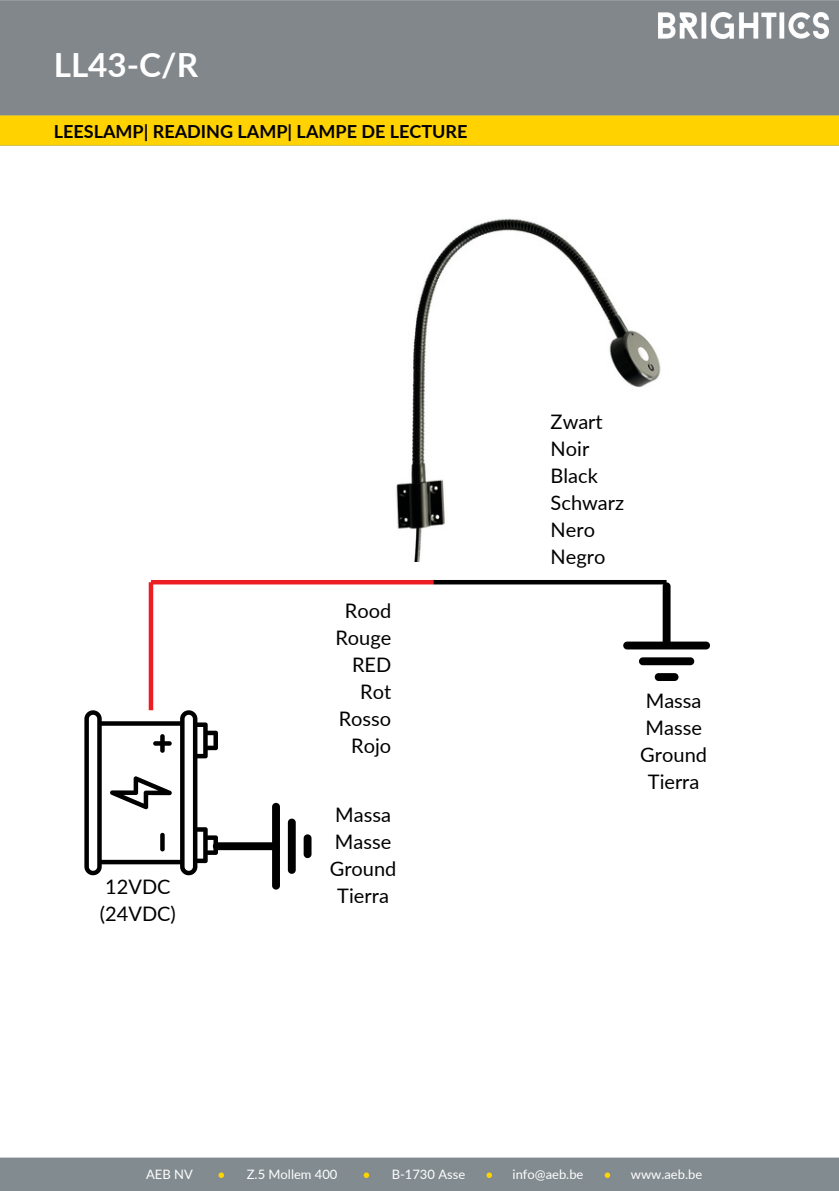
<style>
.page{position:relative;width:839px;height:1191px;background:#fff}
.page>*{position:absolute;margin:0;border:0;box-sizing:border-box;transform-origin:0 0}
.t1{font:700 33.2px "Lato";color:#fff}
.t2{font:20px/27px "Lato";color:#000}
.t3{font:700 18px "Lato";color:#000}
.t4{font:13px "Lato";color:#fff}
</style>
<div class="page">
<img style="left:0;top:0;width:838px;height:146px">
<div style="left:0;top:1157px;width:838px;height:34px;background:#828b90"></div>
<hr style="left:151px;top:580px;width:282px;height:4px;background:#ed1d24">
<hr style="left:433px;top:580px;width:233px;height:4px;background:#000">
<hr style="left:149px;top:582px;width:4px;height:128px;background:#ed1d24">
<svg style="left:84px;top:710px;width:227px;height:180px"></svg>
<svg style="left:623px;top:582px;width:87px;height:99px"></svg>
<img style="left:396px;top:218px;width:265px;height:344px">
<img style="left:659px;top:13px;width:169px;height:25px">
<p class="t1" style="left:54px;top:44px;width:146px">LL43-C/R</p>
<p class="t3" style="left:54px;top:121px;width:415px">LEESLAMP| READING LAMP| LAMPE DE LECTURE</p>
<h4 class="t2" style="left:100px;top:873px;width:77px">12VDC (24VDC)</h4>
<p class="t2" style="left:335px;top:597px;width:57px;text-align:right">Rood<br>Rouge<br>RED<br>Rot<br>Rosso<br>Rojo</p>
<p class="t2" style="left:330px;top:800px;width:68px;text-align:center">Massa<br>Masse<br>Ground<br>Tierra</p>
<p class="t2" style="left:550px;top:408px;width:75px">Zwart<br>Noir<br>Black<br>Schwarz<br>Nero<br>Negro</p>
<h4 class="t2" style="left:640px;top:686px;width:68px;text-align:center">Massa<br>Masse<br>Ground<br>Tierra</h4>
<p class="t4" style="left:146px;top:1166px;width:48px">AEB NV</p>
<h1 class="t4" style="left:247px;top:1166px;width:92px">Z.5 Mollem 400</h1>
<h2 class="t4" style="left:391px;top:1166px;width:75px">B-1730 Asse</h2>
<p class="t4" style="left:512px;top:1166px;width:72px">info@aeb.be</p>
<h4 class="t4" style="left:630px;top:1166px;width:73px">www.aeb.be</h4>
</div>
